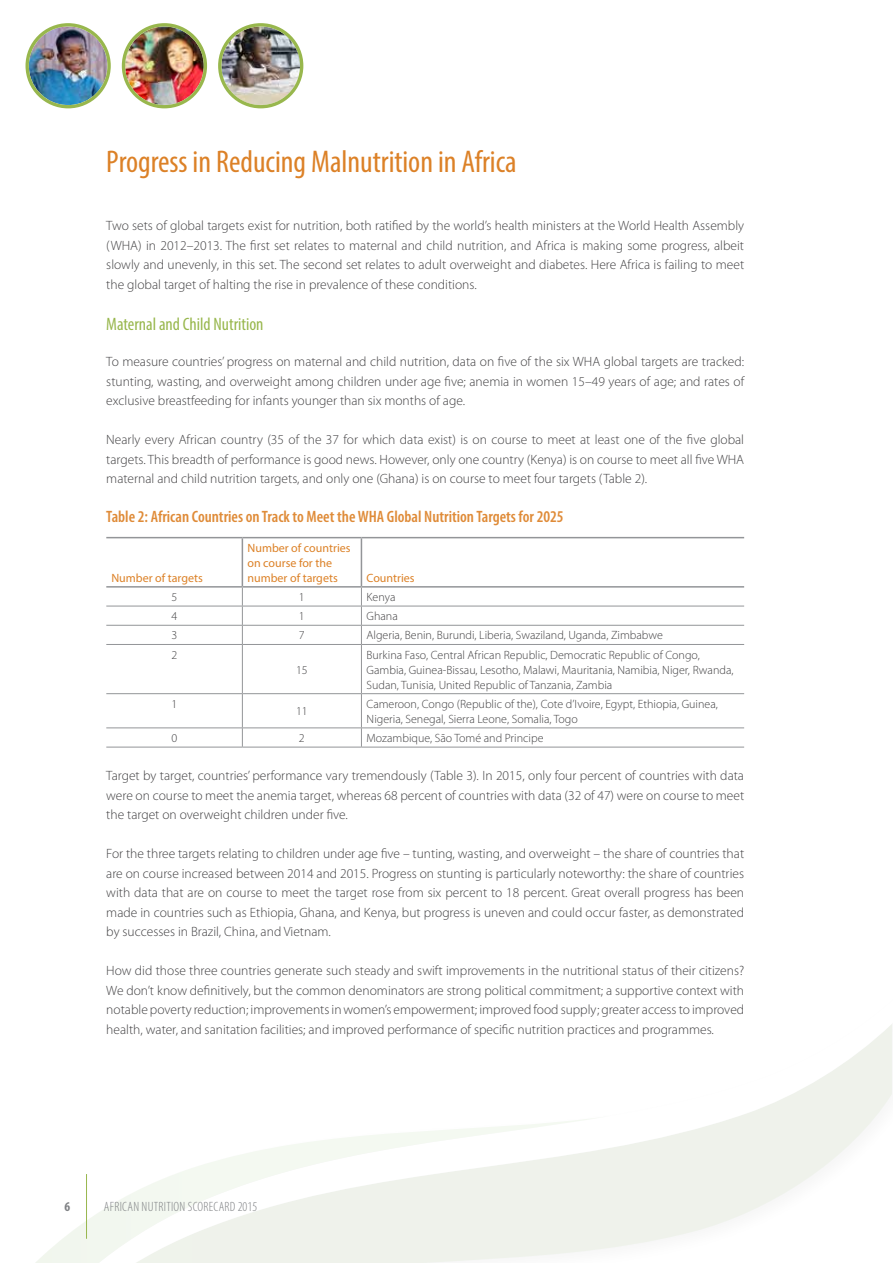
<style>
.page{position:relative;width:893px;height:1263px;background:#fff}
.page>*{position:absolute;margin:0;border:0;box-sizing:border-box;transform-origin:0 0}
.t1{font:condensed 31.5px "Myriad Pro";color:#dc8127}
.t2{font:condensed 18px "Myriad Pro";color:#98b74d}
.t3{font:600 condensed 16.5px "Myriad Pro";color:#df8b38}
.t4{font:300 13.5px/19.5px "Myriad Pro";color:#414042;text-align:justify}
.t5{font:300 condensed 13.5px "Myriad Pro";letter-spacing:.02em;color:#808285}
.t6{font:700 condensed 13.5px "Myriad Pro";color:#808285}
.t7{font:300 12px/15px "Myriad Pro";color:#414042}
.t8{font:12px/15px "Myriad Pro";color:#dc8127}
</style>
<div class="page">
<svg style="left:611px;top:1024px;width:281px;height:224px"></svg>
<svg style="left:36px;top:1119px;width:575px;height:144px"></svg>
<hr style="left:86px;top:1174px;width:1px;height:65px;background:#98b74d">
<img style="left:221px;top:26px;width:79px;height:79px;border-radius:39px">
<div style="left:218px;top:23px;width:85px;height:85px;border:3px solid #98b74d;border-radius:50%"></div>
<img style="left:125px;top:26px;width:79px;height:79px;border-radius:39px">
<div style="left:122px;top:23px;width:85px;height:85px;border:3px solid #98b74d;border-radius:50%"></div>
<img style="left:29px;top:26px;width:78px;height:79px;border-radius:39px">
<div style="left:26px;top:23px;width:85px;height:85px;border:3px solid #98b74d;border-radius:50%"></div>
<hr style="left:106px;top:606px;width:136px;height:1px;background:#939598">
<hr style="left:242px;top:606px;width:119px;height:1px;background:#939598">
<hr style="left:361px;top:606px;width:383px;height:1px;background:#939598">
<hr style="left:106px;top:625px;width:136px;height:1px;background:#939598">
<hr style="left:242px;top:625px;width:119px;height:1px;background:#939598">
<svg style="left:242px;top:588px;width:1px;height:56px"></svg>
<hr style="left:361px;top:625px;width:383px;height:1px;background:#939598">
<svg style="left:361px;top:588px;width:1px;height:56px"></svg>
<hr style="left:106px;top:644px;width:136px;height:1px;background:#939598">
<hr style="left:242px;top:644px;width:119px;height:1px;background:#939598">
<hr style="left:242px;top:645px;width:1px;height:48px;background:#939598">
<hr style="left:361px;top:644px;width:383px;height:1px;background:#939598">
<hr style="left:361px;top:645px;width:1px;height:48px;background:#939598">
<hr style="left:242px;top:694px;width:1px;height:33px;background:#939598">
<hr style="left:361px;top:694px;width:1px;height:33px;background:#939598">
<svg style="left:242px;top:728px;width:1px;height:19px"></svg>
<svg style="left:361px;top:728px;width:1px;height:19px"></svg>
<hr style="left:106px;top:693px;width:136px;height:1px;background:#939598">
<hr style="left:242px;top:693px;width:119px;height:1px;background:#939598">
<hr style="left:361px;top:693px;width:383px;height:1px;background:#939598">
<hr style="left:106px;top:727px;width:136px;height:1px;background:#939598">
<hr style="left:242px;top:727px;width:119px;height:1px;background:#939598">
<hr style="left:361px;top:727px;width:383px;height:1px;background:#939598">
<hr style="left:106px;top:747px;width:136px;height:1px;background:#939598">
<hr style="left:242px;top:747px;width:119px;height:1px;background:#939598">
<hr style="left:361px;top:747px;width:383px;height:1px;background:#939598">
<hr style="left:106px;top:537px;width:136px;height:1px;background:#939598">
<hr style="left:242px;top:537px;width:119px;height:1px;background:#939598">
<hr style="left:242px;top:538px;width:1px;height:48px;background:#939598">
<hr style="left:106px;top:586px;width:136px;height:2px;background:#939598">
<hr style="left:242px;top:586px;width:119px;height:2px;background:#939598">
<hr style="left:361px;top:537px;width:383px;height:1px;background:#939598">
<hr style="left:361px;top:538px;width:1px;height:48px;background:#939598">
<hr style="left:361px;top:586px;width:383px;height:2px;background:#939598">
<h1 class="t1" style="left:106px;top:143px;width:412px">Progress in Reducing Malnutrition in Africa</h1>
<p class="t4" style="left:106px;top:216px;width:639px">Two sets of global targets exist for nutrition, both ratified by the world’s health ministers at the World Health Assembly (WHA) in 2012–2013. The first set relates to maternal and child nutrition, and Africa is making some progress, albeit slowly and unevenly, in this set. The second set relates to adult overweight and diabetes. Here Africa is failing to meet the global target of halting the rise in prevalence of these conditions.</p>
<h2 class="t2" style="left:106px;top:313px;width:159px">Maternal and Child Nutrition</h2>
<p class="t4" style="left:106px;top:352px;width:639px">To measure countries’ progress on maternal and child nutrition, data on five of the six WHA global targets are tracked: stunting, wasting, and overweight among children under age five; anemia in women 15–49 years of age; and rates of exclusive breastfeeding for infants younger than six months of age.</p>
<p class="t4" style="left:106px;top:430px;width:639px">Nearly every African country (35 of the 37 for which data exist) is on course to meet at least one of the five global targets. This breadth of performance is good news. However, only one country (Kenya) is on course to meet all five WHA maternal and child nutrition targets, and only one (Ghana) is on course to meet four targets (Table 2).</p>
<p class="t3" style="left:106px;top:507px;width:459px">Table 2: African Countries on Track to Meet the WHA Global Nutrition Targets for 2025</p>
<p class="t8" style="left:111px;top:570px;width:93px">Number of targets</p>
<p class="t8" style="left:247px;top:540px;width:105px">Number of countries on course for the number of targets</p>
<p class="t8" style="left:367px;top:570px;width:50px">Countries</p>
<p class="t7" style="left:171px;top:589px;width:7px">5</p>
<p class="t7" style="left:299px;top:589px;width:7px">1</p>
<p class="t7" style="left:367px;top:589px;width:30px">Kenya</p>
<p class="t7" style="left:171px;top:608px;width:7px">4</p>
<p class="t7" style="left:299px;top:608px;width:7px">1</p>
<p class="t7" style="left:367px;top:608px;width:33px">Ghana</p>
<p class="t7" style="left:171px;top:628px;width:7px">3</p>
<p class="t7" style="left:299px;top:628px;width:7px">7</p>
<p class="t7" style="left:367px;top:628px;width:298px">Algeria, Benin, Burundi, Liberia, Swaziland, Uganda, Zimbabwe</p>
<p class="t7" style="left:171px;top:647px;width:7px">2</p>
<p class="t7" style="left:296px;top:662px;width:13px">15</p>
<p class="t7" style="left:367px;top:647px;width:369px">Burkina Faso, Central African Republic, Democratic Republic of Congo,<br>Gambia, Guinea-Bissau, Lesotho, Malawi, Mauritania, Namibia, Niger, Rwanda,<br>Sudan, Tunisia, United Republic of Tanzania, Zambia</p>
<p class="t7" style="left:171px;top:696px;width:7px">1</p>
<p class="t7" style="left:296px;top:704px;width:13px">11</p>
<p class="t7" style="left:367px;top:696px;width:353px">Cameroon, Congo (Republic of the), Cote d’Ivoire, Egypt, Ethiopia, Guinea,<br>Nigeria, Senegal, Sierra Leone, Somalia, Togo</p>
<p class="t7" style="left:171px;top:730px;width:7px">0</p>
<p class="t7" style="left:299px;top:730px;width:7px">2</p>
<p class="t7" style="left:367px;top:730px;width:178px">Mozambique, São Tomé and Principe</p>
<p class="t4" style="left:106px;top:766px;width:639px">Target by target, countries’ performance vary tremendously (Table 3). In 2015, only four percent of countries with data were on course to meet the anemia target, whereas 68 percent of countries with data (32 of 47) were on course to meet the target on overweight children under five.</p>
<p class="t4" style="left:106px;top:844px;width:639px">For the three targets relating to children under age five – tunting, wasting, and overweight – the share of countries that are on course increased between 2014 and 2015. Progress on stunting is particularly noteworthy: the share of countries with data that are on course to meet the target rose from six percent to 18 percent. Great overall progress has been made in countries such as Ethiopia, Ghana, and Kenya, but progress is uneven and could occur faster, as demonstrated by successes in Brazil, China, and Vietnam.</p>
<p class="t4" style="left:106px;top:961px;width:639px">How did those three countries generate such steady and swift improvements in the nutritional status of their citizens?<br>We don’t know definitively, but the common denominators are strong political commitment; a supportive context with notable poverty reduction; improvements in women’s empowerment; improved food supply; greater access to improved health, water, and sanitation facilities; and improved performance of specific nutrition practices and programmes.</p>
<p class="t6" style="left:64px;top:1198px;width:7px">6</p>
<p class="t5" style="left:104px;top:1200px;width:155px">AFRICAN NUTRITION SCORECARD 2015</p>
</div>
